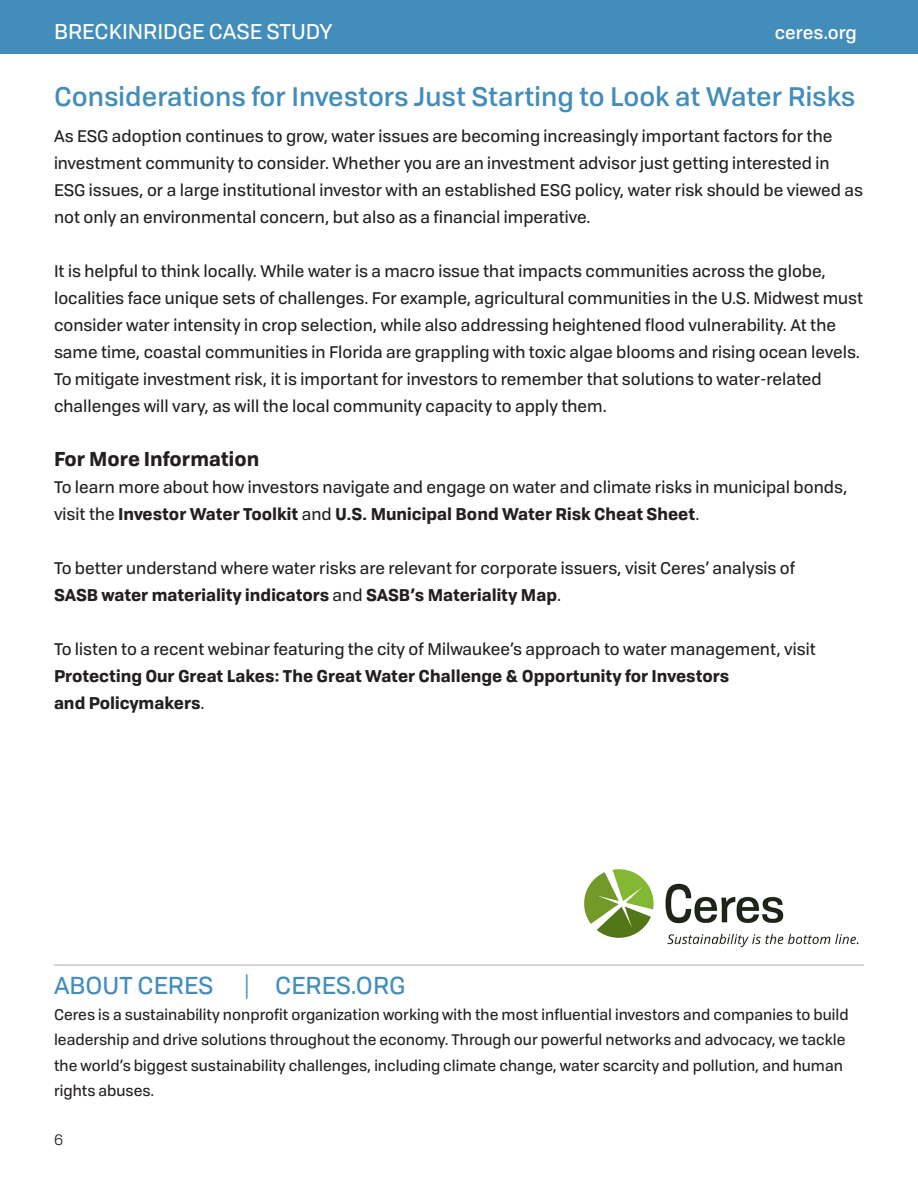
<style>
.page{position:relative;width:918px;height:1188px;background:#fff}
.page>*{position:absolute;margin:0;border:0;box-sizing:border-box;transform-origin:0 0}
.t1{font:500 26.25px "Tofino Personal";color:#438dbb}
.t2{font:24px "Tofino Personal";color:#428dbe}
.t3{font:21px "Tofino Personal";color:#fff}
.t4{font:700 19.5px "Tofino Personal";color:#231f20}
.t5{font:500 18px "Tofino Personal";color:#fff}
.t6{font:16.5px/27px "Tofino Personal";color:#231f20}
.t7{font:15px/25.5px "Tofino Personal";color:#231f20}
.t8{font:15px "Tofino Personal";color:#231f20}
.s1{font-weight:700}
.s2{font-style:inherit}
</style>
<div class="page">
<hr style="left:54px;top:964px;width:810px;height:2px;background:#c4c8d5">
<div style="left:0;top:0;width:918px;height:54px;background:#438dbb"></div>
<img style="left:584px;top:869px;width:275px;height:79px">
<p class="t3" style="left:54px;top:16px;width:280px">BRECKINRIDGE CASE STUDY</p>
<p class="t5" style="left:775px;top:19px;width:84px">ceres.org</p>
<p class="t1" style="left:54px;top:76px;width:803px">Considerations for Investors Just Starting to Look at Water Risks</p>
<p class="t6" style="left:54px;top:122px;width:810px">As ESG adoption continues to grow, water issues are becoming increasingly important factors for the investment community to consider. Whether you are an investment advisor just getting interested in ESG issues, or a large institutional investor with an established ESG policy, water risk should be viewed as not only an environmental concern, but also as a financial imperative.</p>
<p class="t6" style="left:54px;top:257px;width:811px">It is helpful to think locally. While water is a macro issue that impacts communities across the globe, localities face unique sets of challenges. For example, agricultural communities in the U.S. Midwest must consider water intensity in crop selection, while also addressing heightened flood vulnerability. At the same time, coastal communities in Florida are grappling with toxic algae blooms and rising ocean levels.<br>To mitigate investment risk, it is important for investors to remember that solutions to water-related challenges will vary, as will the local community capacity to apply them.</p>
<p class="t4" style="left:54px;top:443px;width:207px">For More Information</p>
<p class="t6" style="left:54px;top:473px;width:795px">To learn more about how investors navigate and engage on water and climate risks in municipal bonds, visit the <span class="s1">Investor Water Toolkit</span> and <span class="s1">U.S. Municipal Bond Water Risk Cheat Sheet</span>.</p>
<p class="t6" style="left:54px;top:554px;width:743px">To better understand where water risks are relevant for corporate issuers, visit Ceres’ analysis of<br><span class="s1">SASB water materiality indicators</span> and <span class="s1">SASB’s Materiality Map</span>.</p>
<p class="t6" style="left:54px;top:635px;width:763px">To listen to a recent webinar featuring the city of Milwaukee’s approach to water management, visit<br><span class="s1">Protecting Our Great Lakes: The Great Water Challenge &amp; Opportunity for Investors<br>and Policymakers</span>.</p>
<p class="t2" style="left:54px;top:967px;width:161px">ABOUT CERES</p>
<p class="t2" style="left:244px;top:967px;width:163px"><span class="s2">|</span> CERES.ORG</p>
<p class="t7" style="left:54px;top:1001px;width:796px">Ceres is a sustainability nonprofit organization working with the most influential investors and companies to build leadership and drive solutions throughout the economy. Through our powerful networks and advocacy, we tackle the world’s biggest sustainability challenges, including climate change, water scarcity and pollution, and human rights abuses.</p>
<p class="t8" style="left:54px;top:1129px;width:11px">6</p>
</div>
